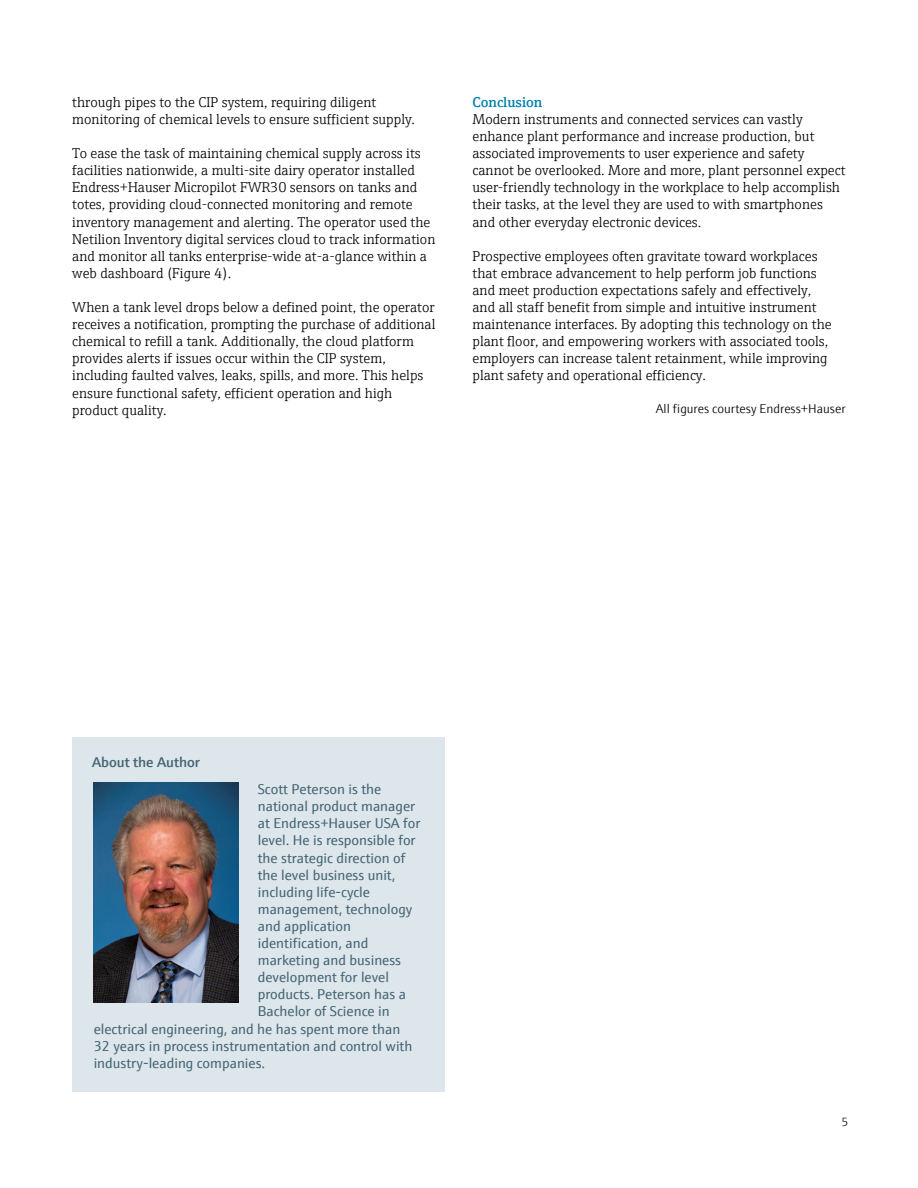
<style>
.page{position:relative;width:918px;height:1188px;background:#fff}
.page>*{position:absolute;margin:0;border:0;box-sizing:border-box;transform-origin:0 0}
.t1{font:300 14.25px/17.1px "E+H Serif";color:#000}
.t2{font:14.25px "E+H Sans";color:#456473}
.t3{font:600 14.25px "E+H Sans";color:#456473}
.t4{font:600 14.25px "E+H Serif";color:#0081ad}
.t5{font:300 12.75px "E+H Sans";color:#000}
.t6{font:300 12px "E+H Serif";color:#000}
</style>
<div class="page">
<div style="left:72px;top:737px;width:373px;height:355px;background:#dce6eb"></div>
<img style="left:93px;top:783px;width:145px;height:219px">
<p class="t1" style="left:72px;top:92px;width:344px">through pipes to the CIP system, requiring diligent monitoring of chemical levels to ensure sufficient supply.</p>
<p class="t1" style="left:72px;top:144px;width:365px">To ease the task of maintaining chemical supply across its facilities nationwide, a multi-site dairy operator installed Endress+Hauser Micropilot FWR30 sensors on tanks and totes, providing cloud-connected monitoring and remote inventory management and alerting. The operator used the Netilion Inventory digital services cloud to track information and monitor all tanks enterprise-wide at-a-glance within a web dashboard (Figure 4).</p>
<p class="t1" style="left:72px;top:298px;width:365px">When a tank level drops below a defined point, the operator receives a notification, prompting the purchase of additional chemical to refill a tank. Additionally, the cloud platform provides alerts if issues occur within the CIP system, including faulted valves, leaks, spills, and more. This helps ensure functional safety, efficient operation and high product quality.</p>
<p class="t4" style="left:472px;top:91px;width:71px">Conclusion</p>
<p class="t1" style="left:472px;top:110px;width:375px">Modern instruments and connected services can vastly enhance plant performance and increase production, but associated improvements to user experience and safety cannot be overlooked. More and more, plant personnel expect user-friendly technology in the workplace to help accomplish their tasks, at the level they are used to with smartphones and other everyday electronic devices.</p>
<p class="t1" style="left:472px;top:246px;width:361px">Prospective employees often gravitate toward workplaces that embrace advancement to help perform job functions and meet production expectations safely and effectively, and all staff benefit from simple and intuitive instrument maintenance interfaces. By adopting this technology on the plant floor, and empowering workers with associated tools, employers can increase talent retainment, while improving plant safety and operational efficiency.</p>
<p class="t5" style="left:656px;top:399px;width:191px">All figures courtesy Endress+Hauser</p>
<p class="t3" style="left:92px;top:751px;width:109px">About the Author</p>
<p class="t2" style="left:258px;top:779px;width:125px">Scott Peterson is the</p>
<p class="t2" style="left:258px;top:796px;width:159px">national product manager</p>
<p class="t2" style="left:258px;top:813px;width:164px">at Endress+Hauser USA for</p>
<p class="t2" style="left:258px;top:830px;width:159px">level. He is responsible for</p>
<p class="t2" style="left:258px;top:847px;width:149px">the strategic direction of</p>
<p class="t2" style="left:258px;top:864px;width:139px">the level business unit,</p>
<p class="t2" style="left:258px;top:881px;width:114px">including life-cycle</p>
<p class="t2" style="left:258px;top:898px;width:156px">management, technology</p>
<p class="t2" style="left:258px;top:915px;width:95px">and application</p>
<p class="t2" style="left:258px;top:932px;width:112px">identification, and</p>
<p class="t2" style="left:258px;top:950px;width:145px">marketing and business</p>
<p class="t2" style="left:258px;top:967px;width:133px">development for level</p>
<p class="t2" style="left:258px;top:984px;width:150px">products. Peterson has a</p>
<p class="t2" style="left:258px;top:1001px;width:133px">Bachelor of Science in</p>
<p class="t2" style="left:94px;top:1018px;width:308px">electrical engineering, and he has spent more than</p>
<p class="t2" style="left:94px;top:1035px;width:320px">32 years in process instrumentation and control with</p>
<p class="t2" style="left:94px;top:1052px;width:173px">industry-leading companies.</p>
<p class="t6" style="left:841px;top:1113px;width:8px">5</p>
</div>
